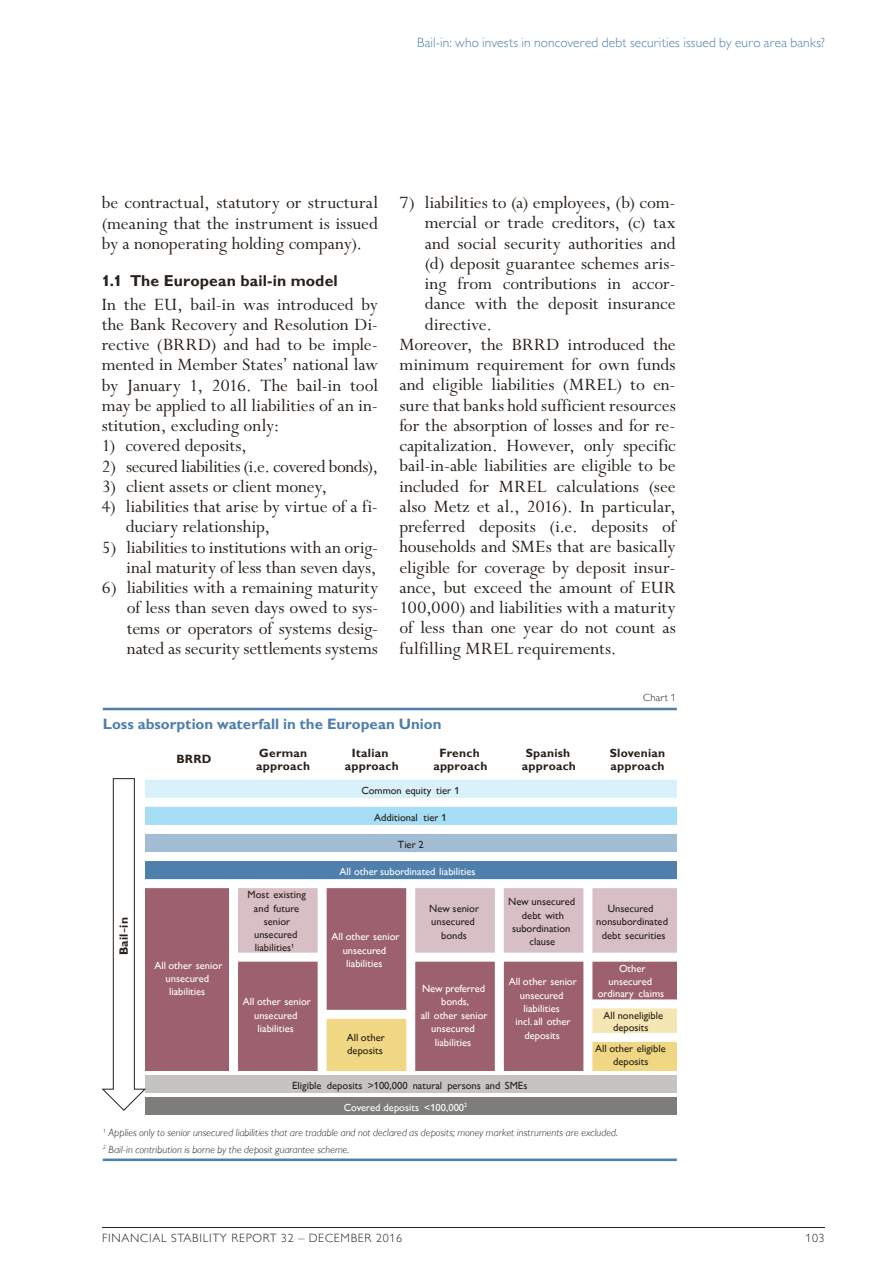
<style>
.page{position:relative;width:893px;height:1263px;background:#fff}
.page>*{position:absolute;margin:0;border:0;box-sizing:border-box;transform-origin:0 0}
.t1{font:19.5px/20.2px "Perpetua Std";color:#29211a;text-align:justify}
.t2{font:19.5px "Perpetua Std";letter-spacing:-.02em;color:#29211a}
.t3{font:700 15.75px "Gill Sans MT Pro";letter-spacing:.005em;color:#29211a}
.t4{font:700 15px "Gill Sans MT Pro";color:#4f7fac}
.t5{font:300 13.5px "Gill Sans MT Pro";letter-spacing:.01em;color:#4f7fac}
.t6{font:700 12px/13.4px "Gill Sans MT Pro";letter-spacing:.02em;color:#29211a;text-align:center}
.t7{font:300 12px "Gill Sans MT Pro";letter-spacing:.06em;color:#29211a}
.t8{font:500 10.5px/13.4px "Gill Sans MT Pro";color:#29211a;text-align:center}
.t9{font:500 10.5px/13.4px "Gill Sans MT Pro";color:#fff;text-align:center}
.t10{font:italic 300 10.5px "Gill Sans MT Pro";letter-spacing:.01em;color:#29211a}
.t11{font:300 10.5px "Gill Sans MT Pro";letter-spacing:.02em;color:#29211a}
.s1{font-family:"Calibri";font-weight:400;font-size:16.65px}
.s2{color:#fff}
</style>
<div class="page">
<hr style="left:102px;top:1227px;width:723px;height:1px;background:#29211a">
<hr style="left:103px;top:708px;width:574px;height:2px;background:#4f7fac">
<hr style="left:103px;top:1158px;width:574px;height:3px;background:#4f7fac">
<div style="left:145px;top:775px;width:531px;height:27px;background:#d9f1fb"></div>
<div style="left:145px;top:802px;width:531px;height:27px;background:#a6def6"></div>
<div style="left:145px;top:829px;width:531px;height:27px;background:#a2bcd3"></div>
<div style="left:145px;top:856px;width:531px;height:28px;background:#4f7fac"></div>
<div style="left:145px;top:884px;width:89px;height:187px;background:#9d606e"></div>
<div style="left:234px;top:884px;width:88px;height:73px;background:#d8bfc5"></div>
<div style="left:322px;top:884px;width:89px;height:130px;background:#9d606e"></div>
<div style="left:411px;top:884px;width:88px;height:73px;background:#d8bfc5"></div>
<div style="left:501px;top:884px;width:89px;height:73px;background:#d8bfc5"></div>
<div style="left:588px;top:884px;width:88px;height:73px;background:#d8bfc5"></div>
<div style="left:234px;top:957px;width:88px;height:114px;background:#9d606e"></div>
<div style="left:411px;top:957px;width:88px;height:114px;background:#9d606e"></div>
<div style="left:499px;top:957px;width:89px;height:114px;background:#9d606e"></div>
<div style="left:588px;top:957px;width:88px;height:47px;background:#9d606e"></div>
<div style="left:588px;top:1004px;width:88px;height:33px;background:#f5e7b4"></div>
<div style="left:322px;top:1014px;width:89px;height:57px;background:#efd783"></div>
<div style="left:588px;top:1037px;width:88px;height:34px;background:#efd783"></div>
<div style="left:145px;top:1076px;width:531px;height:17px;background:#c5c4c3"></div>
<div style="left:145px;top:1097px;width:531px;height:17px;background:#7f7d7a"></div>
<div style="left:229px;top:881px;width:9px;height:192px;background:#fff"></div>
<div style="left:318px;top:881px;width:9px;height:192px;background:#fff"></div>
<div style="left:406px;top:881px;width:9px;height:192px;background:#fff"></div>
<div style="left:495px;top:881px;width:9px;height:192px;background:#fff"></div>
<div style="left:583px;top:881px;width:9px;height:192px;background:#fff"></div>
<div style="left:142px;top:771px;width:537px;height:9px;background:#fff"></div>
<div style="left:142px;top:798px;width:537px;height:9px;background:#fff"></div>
<div style="left:142px;top:825px;width:537px;height:9px;background:#fff"></div>
<div style="left:142px;top:852px;width:537px;height:9px;background:#fff"></div>
<div style="left:142px;top:879px;width:537px;height:9px;background:#fff"></div>
<div style="left:231px;top:953px;width:94px;height:9px;background:#fff"></div>
<div style="left:408px;top:953px;width:271px;height:9px;background:#fff"></div>
<div style="left:585px;top:999px;width:94px;height:9px;background:#fff"></div>
<div style="left:319px;top:1010px;width:94px;height:9px;background:#fff"></div>
<div style="left:585px;top:1033px;width:94px;height:9px;background:#fff"></div>
<svg style="left:102px;top:778px;width:45px;height:333px"></svg>
<p class="t5" style="left:417px;top:35px;width:409px">Bail-in: who invests in noncovered debt securities issued by euro area banks?</p>
<p class="t1" style="left:102px;top:193px;width:278px">be contractual, statutory or structural (meaning that the instrument is issued by a nonoperating holding company).</p>
<p class="t3" style="left:102px;top:271px;width:238px">1.1 The European bail-in model</p>
<p class="t1" style="left:102px;top:295px;width:278px">In the EU, bail-in was introduced by the Bank Recovery and Resolution Di&shy;rective (BRRD) and had to be imple&shy;mented in Member States’ national law by January 1, 2016. The bail-in tool may be applied to all liabilities of an in&shy;stitution, excluding only:</p>
<p class="t1" style="left:102px;top:436px;width:147px">1) covered deposits,</p>
<p class="t2" style="left:102px;top:456px;width:278px">2) secured liabilities (i.e. covered bonds),</p>
<p class="t1" style="left:102px;top:477px;width:227px">3) client assets or client money,</p>
<p class="t1" style="left:126px;top:497px;width:254px;text-indent:-24px">4) liabilities that arise by virtue of a fi&shy;duciary relationship,</p>
<p class="t1" style="left:102px;top:537px;width:278px;text-align:right">5) liabilities to institutions with an orig&shy;inal maturity of less than seven days,</p>
<p class="t1" style="left:127px;top:578px;width:253px;text-indent:-25px">6) liabilities with a remaining maturity of less than seven days owed to sys&shy;tems or operators of systems desig&shy;nated as security settlements systems</p>
<p class="t1" style="left:399px;top:193px;width:278px">7) liabilities to (a) employees, (b) com-</p>
<p class="t1" style="left:425px;top:213px;width:253px">mercial or trade creditors, (c) tax</p>
<p class="t1" style="left:425px;top:234px;width:253px">and social security authorities and</p>
<p class="t1" style="left:425px;top:254px;width:253px">(d) deposit guarantee schemes aris-</p>
<p class="t1" style="left:425px;top:274px;width:253px">ing from contributions in accor-</p>
<p class="t1" style="left:425px;top:294px;width:253px">dance with the deposit insurance</p>
<p class="t1" style="left:425px;top:315px;width:69px">directive.</p>
<p class="t1" style="left:399px;top:335px;width:278px">Moreover, the BRRD introduced the</p>
<p class="t1" style="left:399px;top:355px;width:278px">minimum requirement for own funds</p>
<p class="t1" style="left:399px;top:375px;width:278px">and eligible liabilities (MREL) to en-</p>
<p class="t1" style="left:399px;top:396px;width:278px">sure that banks hold sufficient resources</p>
<p class="t1" style="left:399px;top:416px;width:278px">for the absorption of losses and for re-</p>
<p class="t1" style="left:399px;top:436px;width:278px">capitalization. However, only specific</p>
<p class="t1" style="left:399px;top:456px;width:278px">bail-in-able liabilities are eligible to be</p>
<p class="t1" style="left:399px;top:477px;width:278px">included for MREL calculations (see</p>
<p class="t1" style="left:399px;top:497px;width:278px">also Metz et al., 2016). In particular,</p>
<p class="t1" style="left:399px;top:517px;width:278px">preferred deposits (i.e. deposits of</p>
<p class="t1" style="left:399px;top:537px;width:278px">households and SMEs that are basically</p>
<p class="t1" style="left:399px;top:558px;width:278px">eligible for coverage by deposit insur-</p>
<p class="t1" style="left:399px;top:578px;width:278px">ance, but exceed the amount of EUR</p>
<p class="t1" style="left:399px;top:598px;width:278px">100,000) and liabilities with a maturity</p>
<p class="t1" style="left:399px;top:618px;width:278px">of less than one year do not count as</p>
<p class="t1" style="left:399px;top:638px;width:219px">fulfilling MREL requirements.</p>
<p class="t11" style="left:643px;top:691px;width:34px">Chart 1</p>
<p class="t4" style="left:103px;top:715px;width:340px">Loss absorption waterfall in the European Union</p>
<p class="t6" style="left:117px;top:955px;width:40px;rotate:-90deg">Bail<span class="s1">-</span>in</p>
<p class="t6" style="left:176px;top:752px;width:36px">BRRD</p>
<p class="t6" style="left:256px;top:746px;width:56px;text-align:left">German approach</p>
<p class="t6" style="left:345px;top:746px;width:56px">Italian approach</p>
<p class="t6" style="left:433px;top:746px;width:56px">French approach</p>
<p class="t6" style="left:522px;top:746px;width:56px">Spanish approach</p>
<p class="t6" style="left:610px;top:746px;width:57px;text-align:left">Slovenian approach</p>
<p class="t8" style="left:361px;top:783px;width:100px">Common equity tier 1</p>
<p class="t8" style="left:374px;top:810px;width:74px">Additional tier 1</p>
<p class="t8" style="left:398px;top:837px;width:27px">Tier 2</p>
<p class="t9" style="left:339px;top:864px;width:138px">All other subordinated liabilities</p>
<p class="t9" style="left:154px;top:958px;width:70px">All other senior unsecured liabilities</p>
<p class="t8" style="left:248px;top:888px;width:60px">Most existing and future senior unsecured liabilities<sup>1</sup></p>
<p class="t8" style="left:429px;top:901px;width:51px">New senior unsecured bonds</p>
<p class="t8" style="left:508px;top:895px;width:68px">New unsecured debt with subordination clause</p>
<p class="t8" style="left:596px;top:901px;width:73px">Unsecured nonsubordinated debt securities</p>
<p class="t9" style="left:332px;top:930px;width:70px">All other senior unsecured liabilities</p>
<p class="t9" style="left:608px;top:962px;width:45px">Other unsecured</p>
<p class="t9" style="left:598px;top:987px;width:68px">ordinary claims</p>
<p class="t8" style="left:604px;top:1009px;width:61px;line-height:12.1px">All noneligible deposits</p>
<p class="t9" style="left:421px;top:982px;width:68px">New preferred bonds,<br>all other senior unsecured liabilities</p>
<p class="t9" style="left:509px;top:975px;width:70px">All other senior unsecured liabilities<br>incl. all other deposits</p>
<p class="t9" style="left:243px;top:995px;width:70px">All other senior unsecured liabilities</p>
<p class="t8" style="left:347px;top:1030px;width:39px;text-align:left">All other deposits</p>
<p class="t8" style="left:595px;top:1042px;width:72px;line-height:12.5px">All other eligible deposits</p>
<p class="t8" style="left:344px;top:1075px;width:185px;line-height:21.6px;text-align:left;text-indent:-52px">Eligible deposits &gt;100,000 natural persons and SMEs<br><span class="s2">Covered deposits &lt;100,000</span><sup>2</sup></p>
<p class="t10" style="left:103px;top:1126px;width:517px"><sup>1</sup> Applies only to senior unsecured liabilities that are tradable and not declared as deposits; money market instruments are excluded.</p>
<p class="t10" style="left:103px;top:1143px;width:248px"><sup>2</sup> Bail-in contribution is borne by the deposit guarantee scheme.</p>
<p class="t7" style="left:102px;top:1231px;width:302px">FINANCIAL STABILITY REPORT 32 – DECEMBER 2016</p>
<p class="t7" style="left:805px;top:1231px;width:21px">103</p>
</div>
